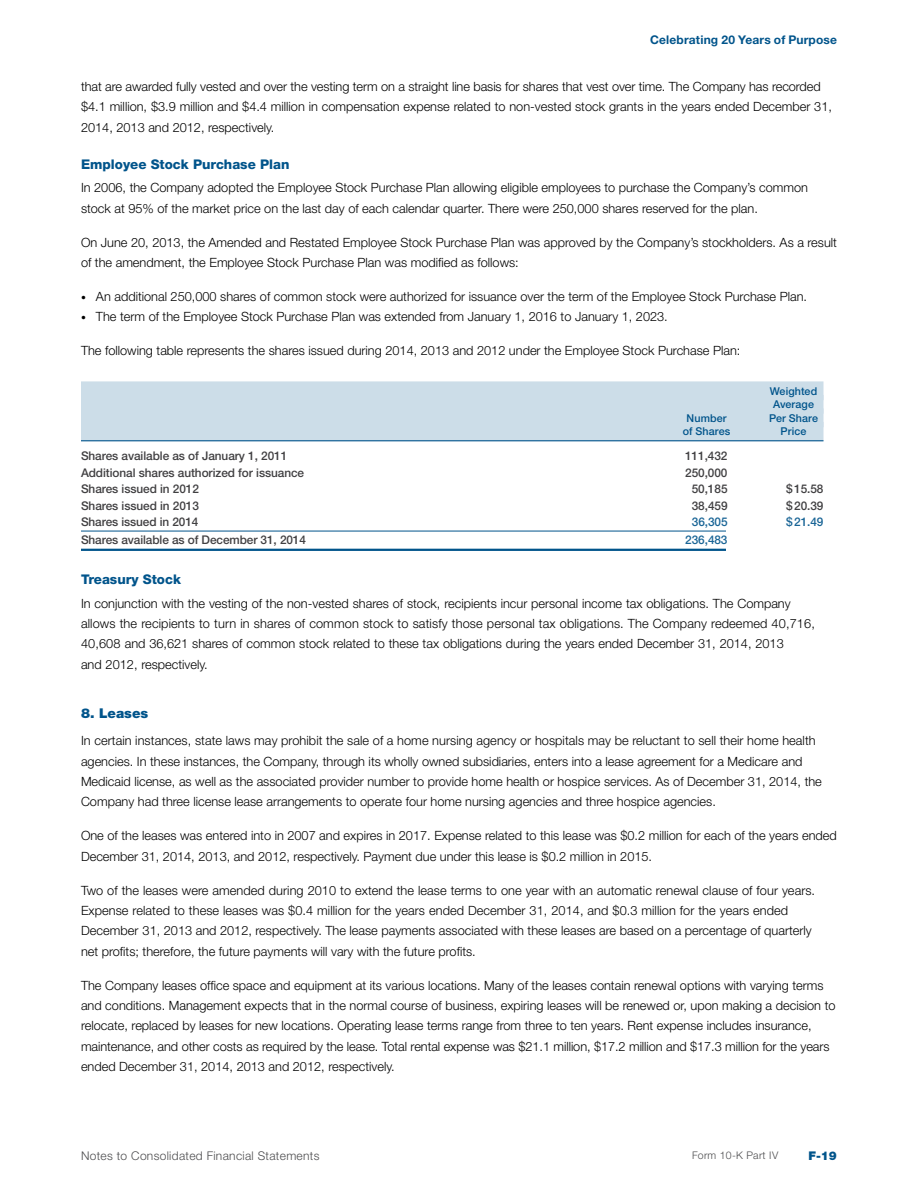
<style>
.page{position:relative;width:918px;height:1188px;background:#fff}
.page>*{position:absolute;margin:0;border:0;box-sizing:border-box;transform-origin:0 0}
.t1{font:900 13.5px "Helvetica Neue";color:#00548b}
.t2{font:800 13.35px "Helvetica Neue";color:#00548b}
.t3{font:300 12.75px/20.4px "Helvetica Neue";color:#000}
.t4{font:500 12px "Helvetica Neue";letter-spacing:-.005em;color:#414042}
.t5{font:300 12px "Helvetica Neue";letter-spacing:.025em;color:#4d4d4f}
.t6{font:700 12px "Helvetica Neue";letter-spacing:.015em;color:#00548b}
.t7{font:500 12px "Helvetica Neue";letter-spacing:-.005em;color:#1a6596}
.t8{font:900 12px "Helvetica Neue";color:#00548b}
.t9{font:500 10.8px/13.5px "Helvetica Neue";letter-spacing:.01em;color:#00548b;text-align:center}
.t10{font:300 10.5px "Helvetica Neue";letter-spacing:.025em;color:#4d4d4f}
.s1{font-size:9.75px}
</style>
<div class="page">
<div style="left:81px;top:381px;width:743px;height:19px;background:#ccdde8"></div>
<div style="left:81px;top:395px;width:743px;height:19px;background:#ccdde8"></div>
<div style="left:81px;top:408px;width:743px;height:19px;background:#ccdde8"></div>
<div style="left:81px;top:422px;width:743px;height:19px;background:#ccdde8"></div>
<hr style="left:81px;top:440px;width:743px;height:1px;background:#00548b">
<hr style="left:81px;top:531px;width:645px;height:1px;background:#00548b">
<hr style="left:81px;top:549px;width:645px;height:2px;background:#00548b">
<p class="t6" style="left:650px;top:32px;width:188px">Celebrating 20 Years of Purpose</p>
<p class="t3" style="left:81px;top:76px;width:753px">that are awarded fully vested and over the vesting term on a straight line basis for shares that vest over time. The Company has recorded $4.1 million, $3.9 million and $4.4 million in compensation expense related to non-vested stock grants in the years ended December 31,<br>2014, 2013 and 2012, respectively.</p>
<p class="t2" style="left:81px;top:156px;width:210px">Employee Stock Purchase Plan</p>
<p class="t3" style="left:81px;top:177px;width:728px">In 2006, the Company adopted the Employee Stock Purchase Plan allowing eligible employees to purchase the Company’s common stock at 95% of the market price on the last day of each calendar quarter. There were 250,000 shares reserved for the plan.</p>
<p class="t3" style="left:81px;top:232px;width:758px">On June 20, 2013, the Amended and Restated Employee Stock Purchase Plan was approved by the Company’s stockholders. As a result of the amendment, the Employee Stock Purchase Plan was modified as follows:</p>
<p class="t3" style="left:81px;top:286px;width:728px"><span class="s1">•</span> An additional 250,000 shares of common stock were authorized for issuance over the term of the Employee Stock Purchase Plan.</p>
<p class="t3" style="left:81px;top:306px;width:588px"><span class="s1">•</span> The term of the Employee Stock Purchase Plan was extended from January 1, 2016 to January 1, 2023.</p>
<p class="t3" style="left:81px;top:340px;width:661px">The following table represents the shares issued during 2014, 2013 and 2012 under the Employee Stock Purchase Plan:</p>
<p class="t9" style="left:770px;top:384px;width:49px">Weighted<br>Average</p>
<p class="t9" style="left:687px;top:411px;width:41px">Number</p>
<p class="t9" style="left:769px;top:411px;width:50px">Per Share</p>
<p class="t9" style="left:683px;top:424px;width:49px">of Shares</p>
<p class="t9" style="left:781px;top:424px;width:27px">Price</p>
<p class="t4" style="left:81px;top:449px;width:208px">Shares available as of January 1, 2011</p>
<p class="t4" style="left:685px;top:449px;width:44px">111,432</p>
<p class="t4" style="left:81px;top:465px;width:225px">Additional shares authorized for issuance</p>
<p class="t4" style="left:685px;top:465px;width:44px">250,000</p>
<p class="t4" style="left:81px;top:482px;width:119px">Shares issued in 2012</p>
<p class="t4" style="left:692px;top:482px;width:37px">50,185</p>
<p class="t4" style="left:786px;top:482px;width:39px">$15.58</p>
<p class="t4" style="left:81px;top:498px;width:119px">Shares issued in 2013</p>
<p class="t4" style="left:692px;top:498px;width:37px">38,459</p>
<p class="t4" style="left:786px;top:498px;width:39px">$20.39</p>
<p class="t4" style="left:81px;top:515px;width:119px">Shares issued in 2014</p>
<p class="t7" style="left:692px;top:515px;width:37px">36,305</p>
<p class="t7" style="left:786px;top:515px;width:39px">$ 21.49</p>
<p class="t4" style="left:81px;top:533px;width:226px">Shares available as of December 31, 2014</p>
<p class="t7" style="left:685px;top:533px;width:44px">236,483</p>
<p class="t2" style="left:81px;top:572px;width:101px">Treasury Stock</p>
<p class="t3" style="left:81px;top:593px;width:735px">In conjunction with the vesting of the non-vested shares of stock, recipients incur personal income tax obligations. The Company allows the recipients to turn in shares of common stock to satisfy those personal tax obligations. The Company redeemed 40,716, 40,608 and 36,621 shares of common stock related to these tax obligations during the years ended December 31, 2014, 2013<br>and 2012, respectively.</p>
<p class="t1" style="left:81px;top:705px;width:69px">8. Leases</p>
<p class="t3" style="left:81px;top:730px;width:742px">In certain instances, state laws may prohibit the sale of a home nursing agency or hospitals may be reluctant to sell their home health agencies. In these instances, the Company, through its wholly owned subsidiaries, enters into a lease agreement for a Medicare and Medicaid license, as well as the associated provider number to provide home health or hospice services. As of December 31, 2014, the Company had three license lease arrangements to operate four home nursing agencies and three hospice agencies.</p>
<p class="t3" style="left:81px;top:825px;width:757px">One of the leases was entered into in 2007 and expires in 2017. Expense related to this lease was $0.2 million for each of the years ended<br>December 31, 2014, 2013, and 2012, respectively. Payment due under this lease is $0.2 million in 2015.</p>
<p class="t3" style="left:81px;top:880px;width:736px">Two of the leases were amended during 2010 to extend the lease terms to one year with an automatic renewal clause of four years.<br>Expense related to these leases was $0.4 million for the years ended December 31, 2014, and $0.3 million for the years ended December 31, 2013 and 2012, respectively. The lease payments associated with these leases are based on a percentage of quarterly net profits; therefore, the future payments will vary with the future profits.</p>
<p class="t3" style="left:81px;top:975px;width:756px">The Company leases office space and equipment at its various locations. Many of the leases contain renewal options with varying terms and conditions. Management expects that in the normal course of business, expiring leases will be renewed or, upon making a decision to relocate, replaced by leases for new locations. Operating lease terms range from three to ten years. Rent expense includes insurance, maintenance, and other costs as required by the lease. Total rental expense was $21.1 million, $17.2 million and $17.3 million for the years ended December 31, 2014, 2013 and 2012, respectively.</p>
<p class="t5" style="left:81px;top:1148px;width:240px">Notes to Consolidated Financial Statements</p>
<p class="t10" style="left:692px;top:1149px;width:88px">Form 10-K Part IV</p>
<p class="t8" style="left:809px;top:1148px;width:30px">F-19</p>
</div>
